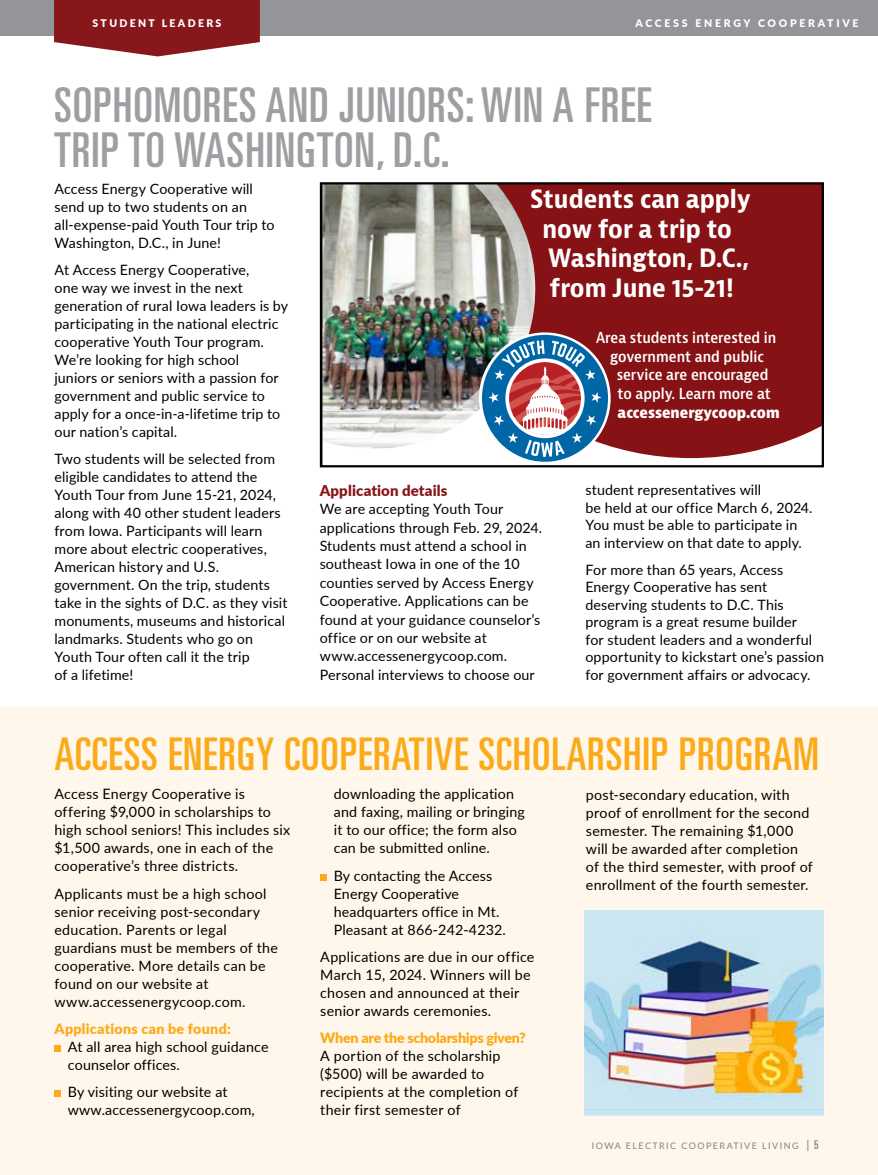
<style>
.page{position:relative;width:878px;height:1175px;background:#fff}
.page>*{position:absolute;margin:0;border:0;box-sizing:border-box;transform-origin:0 0}
.t1{font:ultra-condensed 48px/45px "Univers LT Std";letter-spacing:.02em;color:#9d9fa2}
.t2{font:ultra-condensed 45px "Univers LT Std";letter-spacing:.02em;color:#fbaa19}
.t3{font:700 condensed 24.6px "Bernina Sans";color:#fff}
.t4{font:900 15px "Lato";letter-spacing:.005em;color:#87171b}
.t5{font:600 condensed 14.7px "Bernina Sans";color:#fff}
.t6{font:700 condensed 14.7px "Bernina Sans";letter-spacing:-.005em;color:#fff}
.t7{font:14.25px/18px "Lato";letter-spacing:.01em;color:#000}
.t8{font:900 14.25px "Lato";letter-spacing:-.015em;color:#fbaa19}
.t9{font:900 14.25px "Lato";letter-spacing:.02em;color:#fbaa19}
.t10{font:900 10.5px "Lato";letter-spacing:.245em;color:#fff}
.t11{font:900 10.5px "Lato";letter-spacing:.22em;color:#fff}
.t12{font:9px "Lato";letter-spacing:.16em;color:#818285}
.s1{font-size:12px}
.s2{font-family:"Univers";font-stretch:ultra-condensed;font-size:12px}
</style>
<div class="page">
<div style="left:0;top:707px;width:878px;height:467px;background:#fff7ec"></div>
<img style="left:584px;top:910px;width:240px;height:205px">
<div style="left:0;top:0;width:878px;height:35px;background:#939598"></div>
<svg style="left:54px;top:0;width:206px;height:56px;background:#953236"></svg>
<div style="left:54px;top:1045px;width:7px;height:6px;background:#fbaa19"></div>
<div style="left:54px;top:1090px;width:7px;height:7px;background:#fbaa19"></div>
<svg style="left:320px;top:874px;width:6px;height:6px"></svg>
<img style="left:323px;top:185px;width:498px;height:277px">
<div style="left:320px;top:182px;width:504px;height:285px;border:2px solid #000"></div>
<p class="t11" style="left:92px;top:15px;width:130px">STUDENT LEADERS</p>
<p class="t10" style="left:635px;top:15px;width:224px">ACCESS ENERGY COOPERATIVE</p>
<h1 class="t1" style="left:54px;top:82px;width:599px">SOPHOMORES AND JUNIORS: WIN A FREE<br>TRIP TO WASHINGTON, D.C.</h1>
<p class="t7" style="left:54px;top:179px;width:222px">Access Energy Cooperative will send up to two students on an all-expense-paid Youth Tour trip to<br>Washington, D.C., in June!</p>
<p class="t7" style="left:54px;top:260px;width:235px">At Access Energy Cooperative,<br>one way we invest in the next generation of rural Iowa leaders is by participating in the national electric cooperative Youth Tour program.<br>We’re looking for high school<br>juniors or seniors with a passion for government and public service to apply for a once-in-a-lifetime trip to our nation’s capital.</p>
<p class="t7" style="left:54px;top:449px;width:234px">Two students will be selected from eligible candidates to attend the<br>Youth Tour from June 15-21, 2024, along with 40 other student leaders from Iowa. Participants will learn more about electric cooperatives,<br>American history and U.S. government. On the trip, students take in the sights of D.C. as they visit monuments, museums and historical landmarks. Students who go on<br>Youth Tour often call it the trip<br>of a lifetime!</p>
<h3 class="t3" style="left:530px;top:184px;width:222px">Students can apply</h3>
<h3 class="t3" style="left:542px;top:213px;width:191px">now for a trip to</h3>
<h3 class="t3" style="left:548px;top:243px;width:202px">Washington, D.C.,</h3>
<h3 class="t3" style="left:550px;top:272px;width:185px">from June 15-21!</h3>
<p class="t5" style="left:596px;top:328px;width:182px">Area students interested in</p>
<p class="t5" style="left:610px;top:347px;width:155px">government and public</p>
<p class="t5" style="left:616px;top:366px;width:153px">service are encouraged</p>
<p class="t5" style="left:617px;top:384px;width:155px">to apply. Learn more at</p>
<p class="t6" style="left:617px;top:403px;width:164px">accessenergycoop.com</p>
<p class="t4" style="left:320px;top:479px;width:129px">Application details</p>
<p class="t7" style="left:320px;top:499px;width:224px;line-height:18.5px">We are accepting Youth Tour applications through Feb. 29, 2024.<br>Students must attend a school in southeast Iowa in one of the 10 counties served by Access Energy<br>Cooperative. Applications can be found at your guidance counselor’s office or on our website at www.accessenergycoop.com.<br>Personal interviews to choose our</p>
<p class="t7" style="left:585px;top:480px;width:229px;line-height:17.5px">student representatives will<br>be held at our office March 6, 2024.<br>You must be able to participate in an interview on that date to apply.</p>
<p class="t7" style="left:585px;top:560px;width:240px">For more than 65 years, Access Energy Cooperative has sent deserving students to D.C. This program is a great resume builder<br>for student leaders and a wonderful opportunity to kickstart one’s passion for government affairs or advocacy.</p>
<h2 class="t2" style="left:54px;top:728px;width:766px">ACCESS ENERGY COOPERATIVE SCHOLARSHIP PROGRAM</h2>
<p class="t7" style="left:54px;top:784px;width:237px">Access Energy Cooperative is offering $9,000 in scholarships to high school seniors! This includes six $1,500 awards, one in each of the cooperative’s three districts.</p>
<p class="t7" style="left:54px;top:884px;width:225px">Applicants must be a high school senior receiving post-secondary education. Parents or legal guardians must be members of the cooperative. More details can be found on our website at www.accessenergycoop.com.</p>
<p class="t9" style="left:54px;top:1018px;width:178px">Applications can be found:</p>
<p class="t7" style="left:68px;top:1037px;width:202px">At all area high school guidance counselor offices.</p>
<p class="t7" style="left:68px;top:1082px;width:188px">By visiting our website at www.accessenergycoop.com,</p>
<p class="t7" style="left:334px;top:784px;width:193px">downloading the application and faxing, mailing or bringing it to our office; the form also can be submitted online.</p>
<p class="t7" style="left:334px;top:866px;width:174px">By contacting the Access<br>Energy Cooperative headquarters office in Mt.<br>Pleasant at 866-242-4232.</p>
<p class="t7" style="left:320px;top:947px;width:216px">Applications are due in our office<br>March 15, 2024. Winners will be chosen and announced at their senior awards ceremonies.</p>
<p class="t8" style="left:320px;top:1027px;width:207px">When are the scholarships given?</p>
<p class="t7" style="left:320px;top:1046px;width:199px">A portion of the scholarship ($500) will be awarded to recipients at the completion of their first semester of</p>
<p class="t7" style="left:586px;top:784px;width:228px">post-secondary education, with proof of enrollment for the second semester. The remaining $1,000 will be awarded after completion of the third semester, with proof of enrollment of the fourth semester.</p>
<p class="t12" style="left:592px;top:1139px;width:228px">IOWA ELECTRIC COOPERATIVE LIVING <span class="s1">|</span> <span class="s2">5</span></p>
</div>
